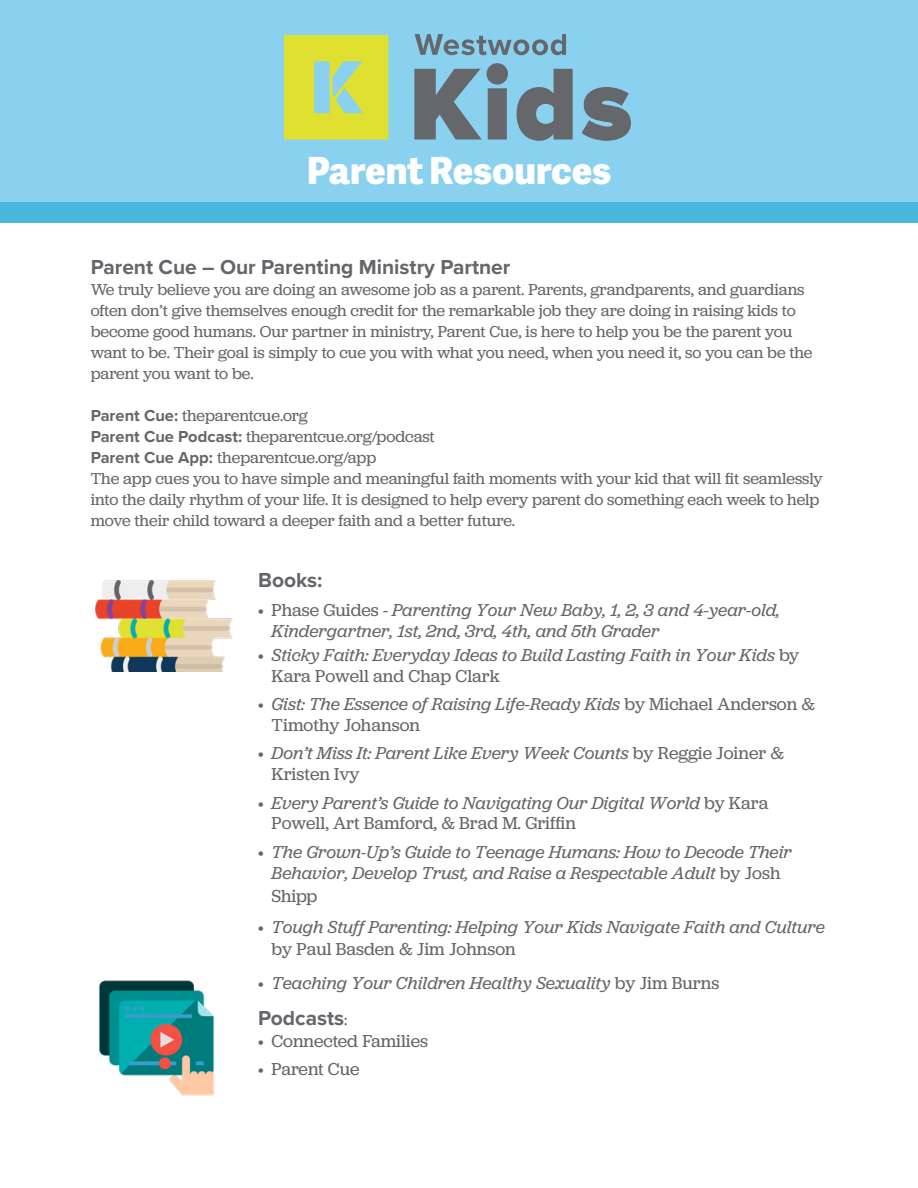
<style>
.page{position:relative;width:918px;height:1188px;background:#fff}
.page>*{position:absolute;margin:0;border:0;box-sizing:border-box;transform-origin:0 0}
.t1{font:800 37.5px "Adelle Sans";letter-spacing:-.005em;color:#fff}
.t2{font:700 21px "Proxima Nova";color:#65656b}
.t3{font:italic 18px/20.7px "Jubilat";color:#65656b}
.t4{font:18px "Jubilat";color:#65656b}
.t5{font:16.5px/21px "Jubilat";letter-spacing:-.005em;color:#65656b}
.s1{font-family:"Proxima Nova";font-weight:700}
.s2{font-style:normal}
.s3{font-family:"Jubilat";font-weight:400;font-size:16.5px}
</style>
<div class="page">
<div style="left:0;top:0;width:918px;height:203px;background:#8ad1f0"></div>
<div style="left:0;top:202px;width:918px;height:21px;background:#4ab6dd"></div>
<img style="left:95px;top:579px;width:138px;height:92px">
<img style="left:99px;top:981px;width:116px;height:115px">
<svg style="left:414px;top:63px;width:94px;height:77px"></svg>
<svg style="left:517px;top:69px;width:56px;height:72px"></svg>
<svg style="left:582px;top:87px;width:49px;height:54px"></svg>
<svg style="left:284px;top:35px;width:104px;height:104px;background:#d1dd4d"></svg>
<svg style="left:415px;top:34px;width:151px;height:21px"></svg>
<h1 class="t1" style="left:307px;top:143px;width:306px">Parent Resources</h1>
<p class="t2" style="left:91px;top:251px;width:421px">Parent Cue – Our Parenting Ministry Partner</p>
<p class="t5" style="left:91px;top:278px;width:723px">We truly believe you are doing an awesome job as a parent. Parents, grandparents, and guardians often don’t give themselves enough credit for the remarkable job they are doing in raising kids to become good humans. Our partner in ministry, Parent Cue, is here to help you be the parent you want to be. Their goal is simply to cue you with what you need, when you need it, so you can be the parent you want to be.</p>
<p class="t5" style="left:91px;top:404px;width:733px"><span class="s1">Parent Cue:</span> theparentcue.org<br><span class="s1">Parent Cue Podcast:</span> theparentcue.org/podcast<br><span class="s1">Parent Cue App:</span> theparentcue.org/app<br>The app cues you to have simple and meaningful faith moments with your kid that will fit seamlessly into the daily rhythm of your life. It is designed to help every parent do something each week to help move their child toward a deeper faith and a better future.</p>
<p class="t2" style="left:258px;top:564px;width:66px">Books:</p>
<p class="t3" style="left:272px;top:599px;width:510px;text-indent:-13px"><span class="s2">• Phase Guides -</span> Parenting Your New Baby, 1, 2, 3 and 4-year-old,<br>Kindergartner, 1st, 2nd, 3rd, 4th, and 5th Grader</p>
<p class="t3" style="left:272px;top:644px;width:529px;text-indent:-14px"><span class="s2">•</span> Sticky Faith: Everyday Ideas to Build Lasting Faith in Your Kids <span class="s2">by<br>Kara Powell and Chap Clark</span></p>
<p class="t3" style="left:272px;top:693px;width:545px;text-indent:-14px"><span class="s2">•</span> Gist: The Essence of Raising Life-Ready Kids <span class="s2">by Michael Anderson &amp;<br>Timothy Johanson</span></p>
<p class="t3" style="left:272px;top:742px;width:514px;text-indent:-14px"><span class="s2">•</span> Don’t Miss It: Parent Like Every Week Counts <span class="s2">by Reggie Joiner &amp;<br>Kristen Ivy</span></p>
<p class="t3" style="left:272px;top:792px;width:498px;text-indent:-14px"><span class="s2">•</span> Every Parent’s Guide to Navigating Our Digital World <span class="s2">by Kara<br>Powell, Art Bamford, &amp; Brad M. Griffin</span></p>
<p class="t3" style="left:258px;top:840px;width:535px;text-align:center"><span class="s2">•</span> The Grown-Up’s Guide to Teenage Humans: How to Decode Their<br>Behavior, Develop Trust, and Raise a Respectable Adult <span class="s2">by Josh</span></p>
<p class="t4" style="left:272px;top:885px;width:47px">Shipp</p>
<p class="t3" style="left:272px;top:916px;width:555px;line-height:21.3px;text-indent:-14px"><span class="s2">•</span> Tough Stuff Parenting: Helping Your Kids Navigate Faith and Culture <span class="s2">by Paul Basden &amp; Jim Johnson</span></p>
<p class="t3" style="left:258px;top:972px;width:463px"><span class="s2">•</span> Teaching Your Children Healthy Sexuality <span class="s2">by Jim Burns</span></p>
<p class="t2" style="left:258px;top:1002px;width:91px">Podcasts<span class="s3">:</span></p>
<p class="t4" style="left:258px;top:1029px;width:172px">• Connected Families</p>
<p class="t4" style="left:258px;top:1058px;width:103px">• Parent Cue</p>
</div>
